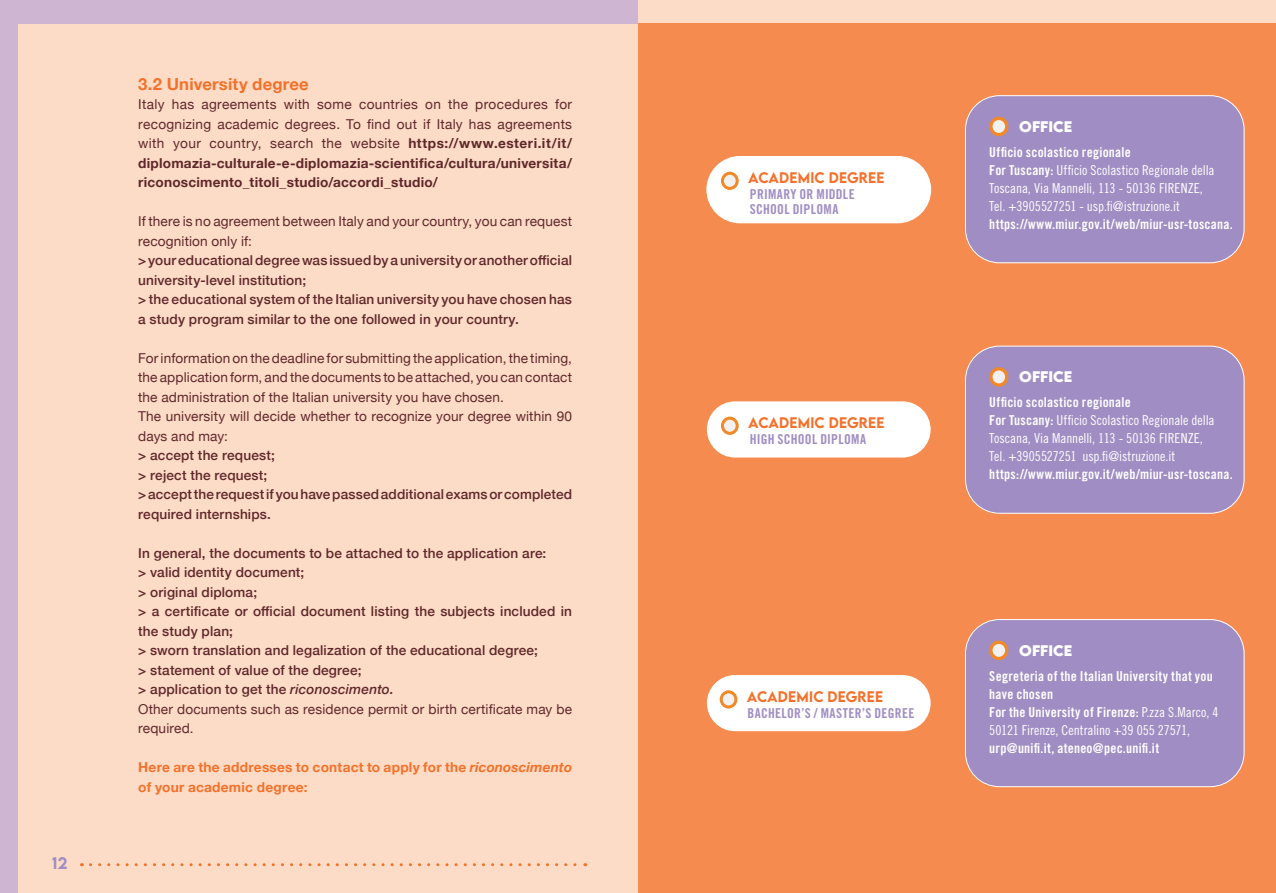
<style>
.page{position:relative;width:1276px;height:893px;background:#fddcc7}
.page>*{position:absolute;margin:0;border:0;box-sizing:border-box;transform-origin:0 0}
.t1{font:700 16.65px "Helvetica Neue";letter-spacing:.01em;color:#f3712a}
.t2{font:500 15px "LEMONMILK";color:#a08dc3}
.t3{font:13.65px/19.5px "Helvetica Neue";letter-spacing:.01em;color:#60272b}
.t4{font:500 13.65px/19.5px "Helvetica Neue";letter-spacing:.01em;color:#60272b}
.t5{font:13.65px/18px "Trade Gothic LT Std Cn 18";color:#fff}
.t6{font:13.65px/18px "Trade Gothic LT Std Bd Cn 20";letter-spacing:.015em;color:#fff}
.t7{font:700 13.65px/19.5px "Helvetica Neue";letter-spacing:.02em;color:#f3712a}
.t8{font:13.65px/15px "Trade Gothic LT Std Bd Cn 20";letter-spacing:.02em;color:#a08dc3}
.t9{font:500 13.65px "LEMONMILK";letter-spacing:-.01em;color:#f3712a}
.t10{font:700 13.65px "LEMONMILK";color:#fff}
.s1{font-weight:700}
.s2{font-style:italic}
.s3{font-family:"Trade Gothic LT Std Bd Cn 20"}
</style>
<div class="page">
<svg style="left:90px;top:863px;width:496px;height:3px"></svg>
<div style="left:0;top:0;width:638px;height:23px;background:#ceb5d1"></div>
<div style="left:638px;top:23px;width:638px;height:870px;background:#f68b4f"></div>
<div style="left:965px;top:96px;width:279px;height:167px;background:#a08dc3;border-radius:34px"></div>
<div style="left:965px;top:95px;width:279px;height:168px;border:1px solid #fff;border-radius:34px"></div>
<svg style="left:989px;top:117px;width:19px;height:19px"></svg>
<div style="left:992px;top:120px;width:13px;height:13px;background:#f2f0f0;border-radius:50%"></div>
<div style="left:707px;top:401px;width:223px;height:56px;background:#fff;border-radius:28px"></div>
<svg style="left:721px;top:417px;width:17px;height:18px"></svg>
<div style="left:724px;top:420px;width:11px;height:12px;background:#f2f0f0;border-radius:50%"></div>
<div style="left:965px;top:346px;width:279px;height:167px;background:#a08dc3;border-radius:34px"></div>
<div style="left:965px;top:346px;width:279px;height:167px;border:1px solid #fff;border-radius:34px"></div>
<svg style="left:989px;top:367px;width:19px;height:20px"></svg>
<div style="left:992px;top:370px;width:13px;height:13px;background:#f2f0f0;border-radius:50%"></div>
<div style="left:707px;top:675px;width:223px;height:56px;background:#fff;border-radius:28px"></div>
<svg style="left:719px;top:690px;width:18px;height:18px"></svg>
<div style="left:722px;top:693px;width:12px;height:12px;background:#f2f0f0;border-radius:50%"></div>
<div style="left:965px;top:620px;width:279px;height:167px;background:#a08dc3;border-radius:34px"></div>
<div style="left:965px;top:619px;width:279px;height:168px;border:1px solid #fff;border-radius:34px"></div>
<svg style="left:989px;top:641px;width:19px;height:19px"></svg>
<div style="left:992px;top:644px;width:13px;height:13px;background:#f2f0f0;border-radius:50%"></div>
<div style="left:0;top:0;width:18px;height:893px;background:#ceb5d1"></div>
<div style="left:707px;top:156px;width:223px;height:67px;background:#fff;border-radius:33px"></div>
<div style="left:706px;top:156px;width:225px;height:67px;border:1px solid #fff;border-radius:33px"></div>
<svg style="left:721px;top:172px;width:17px;height:18px"></svg>
<div style="left:724px;top:175px;width:11px;height:12px;background:#f2f0f0;border-radius:50%"></div>
<p class="t2" style="left:52px;top:853px;width:17px">12</p>
<p class="t1" style="left:138px;top:71px;width:172px">3.2 University degree</p>
<p class="t3" style="left:138px;top:95px;width:435px;text-align:justify">Italy has agreements with some countries on the procedures for recognizing academic degrees. To find out if Italy has agreements with your country, search the website <span class="s1">https://www.esteri.it/it/ diplomazia-culturale-e-diplomazia-scientifica/cultura/universita/ riconoscimento_titoli_studio/accordi_studio/</span></p>
<p class="t3" style="left:138px;top:212px;width:435px">If there is no agreement between Italy and your country, you can request recognition only if:</p>
<p class="t4" style="left:138px;top:249px;width:435px">&gt; your educational degree was issued by a university or another official university-level institution;</p>
<p class="t4" style="left:138px;top:288px;width:435px">&gt; the educational system of the Italian university you have chosen has a study program similar to the one followed in your country.</p>
<p class="t3" style="left:138px;top:349px;width:435px;text-align:justify">For information on the deadline for submitting the application, the timing, the application form, and the documents to be attached, you can contact the administration of the Italian university you have chosen.</p>
<p class="t3" style="left:138px;top:407px;width:435px">The university will decide whether to recognize your degree within 90 days and may:</p>
<p class="t4" style="left:138px;top:444px;width:138px">&gt; accept the request;</p>
<p class="t4" style="left:138px;top:464px;width:131px">&gt; reject the request;</p>
<p class="t4" style="left:138px;top:483px;width:435px">&gt; accept the request if you have passed additional exams or completed required internships.</p>
<p class="t4" style="left:138px;top:542px;width:410px">In general, the documents to be attached to the application are:</p>
<p class="t4" style="left:138px;top:561px;width:168px">&gt; valid identity document;</p>
<p class="t4" style="left:138px;top:581px;width:120px">&gt; original diploma;</p>
<p class="t4" style="left:138px;top:600px;width:435px">&gt; a certificate or official document listing the subjects included in the study plan;</p>
<p class="t4" style="left:138px;top:639px;width:401px">&gt; sworn translation and legalization of the educational degree;</p>
<p class="t4" style="left:138px;top:659px;width:225px">&gt; statement of value of the degree;</p>
<p class="t4" style="left:138px;top:678px;width:257px">&gt; application to get the <span class="s2">riconoscimento.</span></p>
<p class="t3" style="left:138px;top:700px;width:435px">Other documents such as residence permit or birth certificate may be required.</p>
<p class="t7" style="left:138px;top:758px;width:435px">Here are the addresses to contact to apply for the <span class="s2">riconoscimento </span>of your academic degree:</p>
<p class="t9" style="left:748px;top:169px;width:22px">ACADEM</p>
<p class="t9" style="left:810px;top:169px;width:29px">IC DEGREE</p>
<p class="t8" style="left:750px;top:187px;width:106px">PRIMARY OR MIDDLE<br>SCHOOL DIPLOMA</p>
<p class="t9" style="left:748px;top:414px;width:22px">ACADEM</p>
<p class="t9" style="left:810px;top:414px;width:29px">IC DEGREE</p>
<p class="t8" style="left:750px;top:431px;width:118px">HIGH SCHOOL DIPLOMA</p>
<p class="t9" style="left:747px;top:687px;width:22px">ACADEM</p>
<p class="t9" style="left:809px;top:687px;width:29px">IC DEGREE</p>
<p class="t8" style="left:747px;top:705px;width:168px">BACHELOR’S / MASTER’S DEGREE</p>
<p class="t10" style="left:1019px;top:117px;width:55px">OFFICE</p>
<p class="t6" style="left:989px;top:143px;width:143px">Ufficio scolastico regionale</p>
<p class="t5" style="left:989px;top:161px;width:227px"><span class="s3">For Tuscany:</span> Ufficio Scolastico Regionale della<br>Toscana, Via Mannelli, 113 - 50136 FIRENZE,</p>
<p class="t5" style="left:989px;top:197px;width:192px">Tel. +3905527251 - usp.fi@istruzione.it</p>
<p class="t6" style="left:989px;top:215px;width:245px">https://www.miur.gov.it/web/miur-usr-toscana.</p>
<p class="t10" style="left:1019px;top:368px;width:55px">OFFICE</p>
<p class="t6" style="left:989px;top:393px;width:143px">Ufficio scolastico regionale</p>
<p class="t5" style="left:989px;top:411px;width:227px"><span class="s3">For Tuscany:</span> Ufficio Scolastico Regionale della<br>Toscana, Via Mannelli, 113 - 50136 FIRENZE,</p>
<p class="t5" style="left:989px;top:447px;width:188px">Tel. +3905527251 usp.fi@istruzione.it</p>
<p class="t6" style="left:989px;top:465px;width:245px">https://www.miur.gov.it/web/miur-usr-toscana.</p>
<p class="t10" style="left:1019px;top:641px;width:55px">OFFICE</p>
<p class="t6" style="left:989px;top:667px;width:225px">Segreteria of the Italian University that you have chosen</p>
<p class="t5" style="left:989px;top:703px;width:231px"><span class="s3">For the University of Firenze:</span> P.zza S.Marco, 4<br>50121 Firenze, Centralino +39 055 27571,</p>
<p class="t6" style="left:989px;top:739px;width:171px">urp@unifi.it, ateneo@pec.unifi.it</p>
</div>
